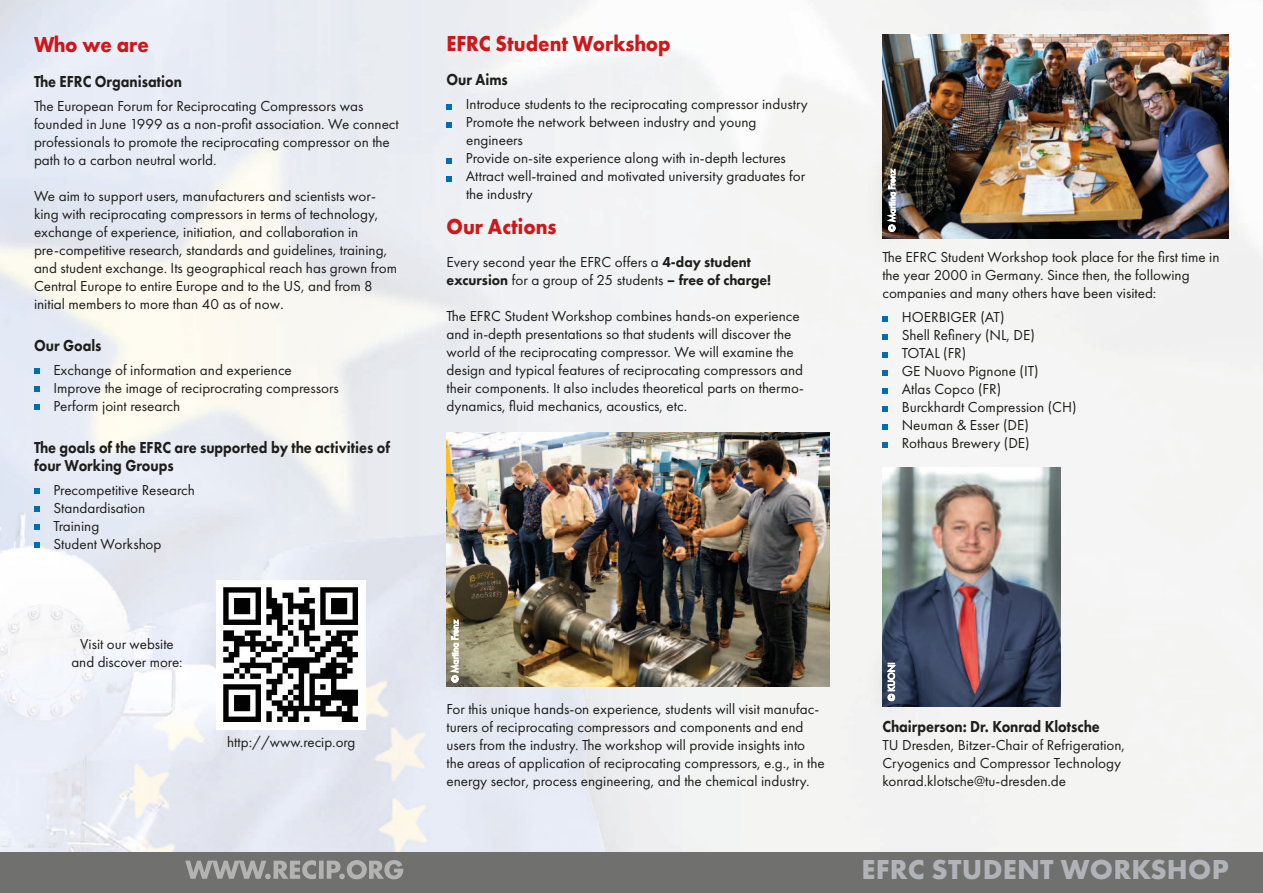
<style>
.page{position:relative;width:1263px;height:893px;background:#fff}
.page>*{position:absolute;margin:0;border:0;box-sizing:border-box;transform-origin:0 0}
.t1{font:700 28.5px "Futura PT";letter-spacing:.01em;color:#b2b3b8}
.t2{font:700 22.5px "Futura PT";color:#cd171a;scale:.9 1}
.t3{font:800 16.5px/18px "Futura PT";color:#1d1d1b;scale:.88 1}
.t4{font:15px/18px "Futura PT";color:#1d1d1b}
.t5{font:9.75px "Futura PT";color:#fff}
.s1{font-size:16.5px}
.s2{font-weight:800}
</style>
<div class="page">
<div style="left:0;top:851px;width:1263px;height:42px;background:#70706f"></div>
<svg style="left:185px;top:860px;width:218px;height:19px"></svg>
<img style="left:0;top:0;width:1263px;height:851px">
<img style="left:882px;top:468px;width:178px;height:239px">
<img style="left:446px;top:433px;width:383px;height:254px">
<img style="left:882px;top:34px;width:347px;height:204px">
<svg style="left:34px;top:335px;width:273px;height:89px"></svg>
<svg style="left:34px;top:443px;width:317px;height:53px;background:#e9ecf3"></svg>
<svg style="left:34px;top:507px;width:299px;height:61px;background:#e4e8f1"></svg>
<div style="left:446px;top:83px;width:215px;height:142px;background:#f0f1f4"></div>
<svg style="left:882px;top:316px;width:5px;height:5px"></svg>
<svg style="left:882px;top:334px;width:5px;height:5px"></svg>
<svg style="left:882px;top:352px;width:5px;height:5px"></svg>
<svg style="left:882px;top:370px;width:5px;height:5px"></svg>
<svg style="left:882px;top:388px;width:5px;height:5px"></svg>
<svg style="left:882px;top:406px;width:5px;height:5px"></svg>
<svg style="left:882px;top:424px;width:5px;height:5px"></svg>
<svg style="left:882px;top:442px;width:5px;height:5px"></svg>
<div style="left:865px;top:642px;width:52px;height:80px;background:#1d1d1b;opacity:.75"></div>
<img style="left:217px;top:580px;width:149px;height:149px">
<div style="left:429px;top:600px;width:52px;height:104px;background:#1d1d1b;opacity:.75"></div>
<div style="left:866px;top:149px;width:52px;height:104px;background:#1d1d1b;opacity:.75"></div>
<h2 class="t2" style="left:34px;top:35px;width:129px">Who we are</h2>
<p class="t3" style="left:34px;top:74px;width:170px">The EFRC Organisation</p>
<p class="t4" style="left:34px;top:98px;width:366px">The European Forum for Reciprocating Compressors was founded in June 1999 as a non-profit association. We connect professionals to promote the reciprocating compressor on the path to a carbon neutral world.</p>
<p class="t4" style="left:34px;top:188px;width:364px">We aim to support users, manufacturers and scientists wor&shy;king with reciprocating compressors in terms of technology, exchange of experience, initiation, and collaboration in pre-competitive research, standards and guidelines, training, and student exchange. Its geographical reach has grown from Central Europe to entire Europe and to the US, and from 8 initial members to more than 40 as of now<span class="s1">.</span></p>
<p class="t3" style="left:34px;top:338px;width:78px">Our Goals</p>
<p class="t4" style="left:53px;top:362px;width:287px">Exchange of information and experience<br>Improve the image of reciprocrating compressors<br>Perform joint research</p>
<p class="t3" style="left:34px;top:440px;width:406px">The goals of the EFRC are supported by the activities of four Working Groups</p>
<p class="t4" style="left:53px;top:482px;width:143px">Precompetitive Research<br>Standardisation<br>Training<br>Student Workshop</p>
<p class="t4" style="left:71px;top:636px;width:113px;text-align:center">Visit our website and discover more:</p>
<p class="t4" style="left:227px;top:734px;width:130px">http://www.recip.org</p>
<h2 class="t2" style="left:446px;top:35px;width:251px">EFRC Student Workshop</h2>
<p class="t3" style="left:446px;top:72px;width:71px">Our Aims</p>
<p class="t4" style="left:466px;top:96px;width:344px">Introduce students to the reciprocating compressor industry Promote the network between industry and young engineers<br>Provide on-site experience along with in-depth lectures Attract well-trained and motivated university graduates for the industry</p>
<h2 class="t2" style="left:446px;top:217px;width:124px">Our Actions</h2>
<p class="t4" style="left:446px;top:254px;width:326px">Every second year the EFRC offers a <span class="s2">4-day student excursion</span> for a group of 25 students <span class="s2">– free of charge!</span></p>
<p class="t4" style="left:446px;top:308px;width:359px">The EFRC Student Workshop combines hands-on experience and in-depth presentations so that students will discover the world of the reciprocating compressor. We will examine the design and typical features of reciprocating compressors and their components. It also includes theoretical parts on thermo&shy;dynamics, fluid mechanics, acoustics, etc.</p>
<p class="t5" style="left:888px;top:232px;width:64px;rotate:-90deg">© Martina Frenz</p>
<p class="t4" style="left:882px;top:249px;width:339px">The EFRC Student Workshop took place for the first time in the year 2000 in Germany. Since then, the following companies and many others have been visited:</p>
<p class="t4" style="left:902px;top:309px;width:176px">HOERBIGER (AT)<br>Shell Refinery (NL, DE)<br>TOTAL (FR)<br>GE Nuovo Pignone (IT)<br>Atlas Copco (FR)<br>Burckhardt Compression (CH)<br>Neuman &amp; Esser (DE)<br>Rothaus Brewery (DE)</p>
<p class="t5" style="left:451px;top:682px;width:64px;rotate:-90deg">© Martina Frenz</p>
<p class="t4" style="left:446px;top:701px;width:380px">For this unique hands-on experience, students will visit manufac&shy;turers of reciprocating compressors and components and end users from the industry. The workshop will provide insights into the areas of application of reciprocating compressors, e.g., in the energy sector, process engineering, and the chemical industry.</p>
<p class="t5" style="left:887px;top:701px;width:40px;rotate:-90deg">© KUONI</p>
<p class="t3" style="left:882px;top:719px;width:248px">Chairperson: Dr. Konrad Klotsche</p>
<p class="t4" style="left:882px;top:737px;width:244px">TU Dresden, Bitzer-Chair of Refrigeration,<br>Cryogenics and Compressor Technology konrad.klotsche@tu-dresden.de</p>
<h1 class="t1" style="left:861px;top:858px;width:369px">EFRC STUDENT WORKSHOP</h1>
</div>
